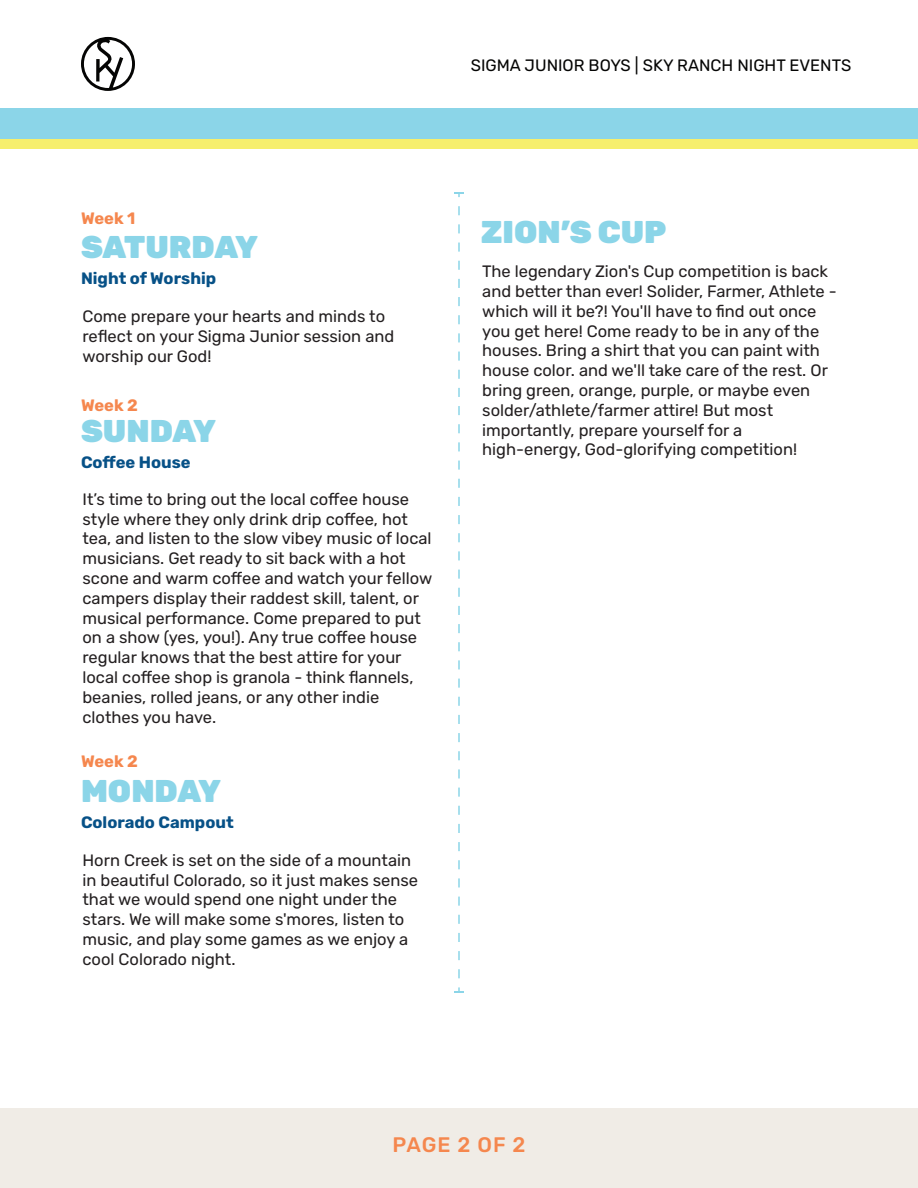
<style>
.page{position:relative;width:918px;height:1188px;background:#fff}
.page>*{position:absolute;margin:0;border:0;box-sizing:border-box;transform-origin:0 0}
.t1{font:900 31.5px "Rubik";color:#8bd5e8}
.t2{font:500 21px "Rubik";letter-spacing:.045em;color:#f5874e}
.t3{font:16.5px/19.8px "Rubik";color:#231f20}
.t4{font:700 16.5px "Rubik";color:#075187}
.t5{font:16.5px "Rubik";color:#050504}
.t6{font:700 16.5px "Rubik";color:#f5874e}
</style>
<div class="page">
<svg style="left:454px;top:192px;width:10px;height:5px"></svg>
<svg style="left:454px;top:206px;width:10px;height:787px"></svg>
<div style="left:0;top:1108px;width:918px;height:80px;background:#f0ece6"></div>
<svg style="left:81px;top:37px;width:54px;height:54px"></svg>
<div style="left:0;top:123px;width:918px;height:25px;background:#f6ef6d"></div>
<div style="left:0;top:108px;width:918px;height:30px;background:#8bd5e8"></div>
<p class="t5" style="left:471px;top:56px;width:382px">SIGMA JUNIOR BOYS | SKY RANCH NIGHT EVENTS</p>
<p class="t6" style="left:81px;top:209px;width:56px">Week 1</p>
<h1 class="t1" style="left:81px;top:229px;width:178px">SATURDAY</h1>
<p class="t4" style="left:81px;top:269px;width:137px">Night of Worship</p>
<p class="t3" style="left:83px;top:307px;width:313px">Come prepare your hearts and minds to reflect on your Sigma Junior session and worship our God!</p>
<p class="t6" style="left:81px;top:396px;width:58px">Week 2</p>
<h1 class="t1" style="left:81px;top:412px;width:136px">SUNDAY</h1>
<p class="t4" style="left:81px;top:452px;width:111px">Coffee House</p>
<p class="t3" style="left:83px;top:490px;width:351px">It’s time to bring out the local coffee house style where they only drink drip coffee, hot tea, and listen to the slow vibey music of local musicians. Get ready to sit back with a hot scone and warm coffee and watch your fellow campers display their raddest skill, talent, or musical performance. Come prepared to put on a show (yes, you!). Any true coffee house regular knows that the best attire for your local coffee shop is granola - think flannels, beanies, rolled jeans, or any other indie clothes you have.</p>
<p class="t6" style="left:81px;top:752px;width:58px">Week 2</p>
<h1 class="t1" style="left:81px;top:772px;width:141px">MONDAY</h1>
<p class="t4" style="left:81px;top:812px;width:154px">Colorado Campout</p>
<p class="t3" style="left:83px;top:851px;width:337px">Horn Creek is set on the side of a mountain in beautiful Colorado, so it just makes sense that we would spend one night under the stars. We will make some s'mores, listen to music, and play some games as we enjoy a cool Colorado night.</p>
<h1 class="t1" style="left:481px;top:214px;width:187px">ZION’S CUP</h1>
<p class="t3" style="left:482px;top:262px;width:356px">The legendary Zion's Cup competition is back and better than ever! Solider, Farmer, Athlete - which will it be?! You'll have to find out once you get here! Come ready to be in any of the houses. Bring a shirt that you can paint with house color. and we'll take care of the rest. Or bring green, orange, purple, or maybe even solder/athlete/farmer attire! But most importantly, prepare yourself for a high-energy, God-glorifying competition!</p>
<p class="t2" style="left:393px;top:1133px;width:134px">PAGE 2 OF 2</p>
</div>
